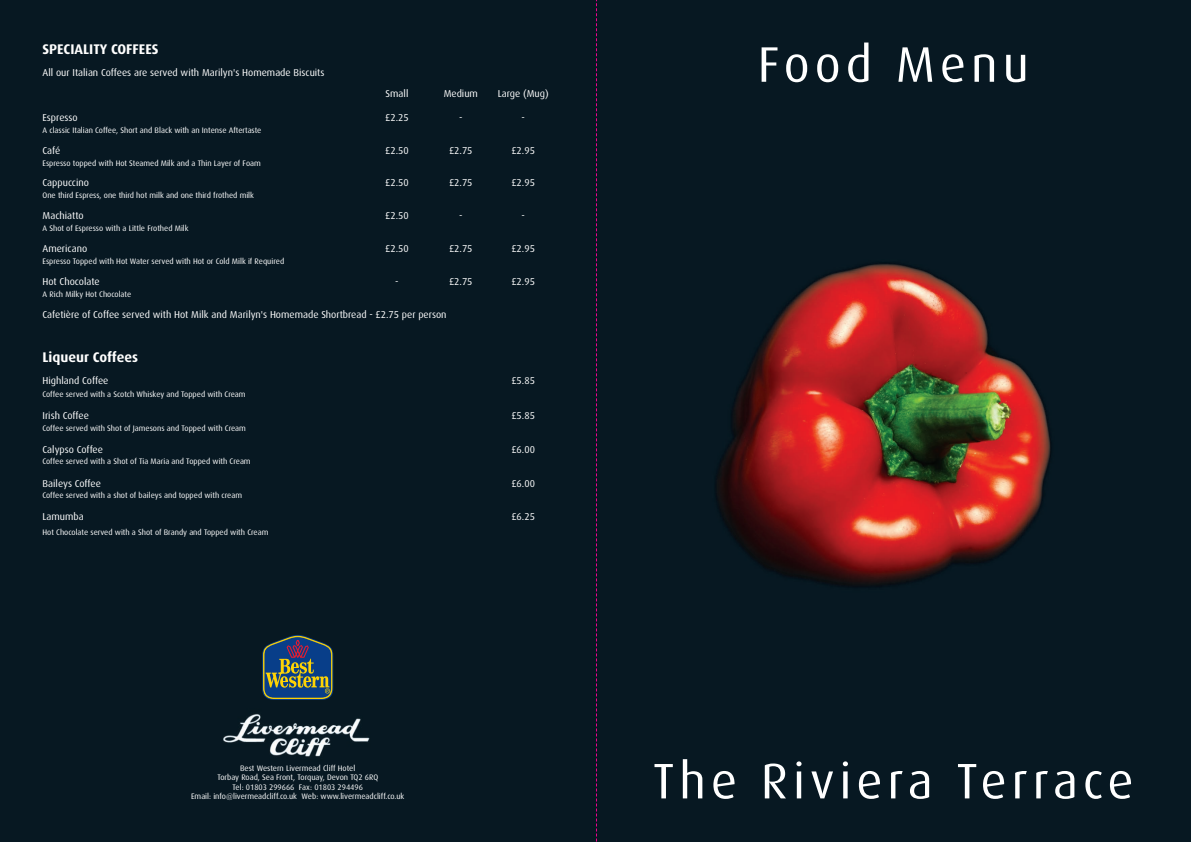
<style>
.page{position:relative;width:1191px;height:842px;background:#071822}
.page>*{position:absolute;margin:0;border:0;box-sizing:border-box;transform-origin:0 0}
.t1{font:50px "Dax";letter-spacing:.1em;color:#fff}
.t2{font:700 14px "Dax";color:#fff}
.t3{font:10px "Dax";color:#fff}
.t4{font:8px/9.6px "Dax";color:#fff;text-align:center}
</style>
<div class="page">
<svg style="left:596px;top:0;width:1px;height:842px"></svg>
<img style="left:716px;top:263px;width:335px;height:324px">
<img style="left:223px;top:714px;width:147px;height:43px">
<svg style="left:262px;top:635px;width:71px;height:65px;background:#415860"></svg>
<h2 class="t2" style="left:43px;top:43px;width:117px">SPECIALITY COFFEES</h2>
<p class="t3" style="left:43px;top:68px;width:283px">All our Italian Coffees are served with Marilyn's Homemade Biscuits</p>
<p class="t3" style="left:385px;top:89px;width:24px">Small</p>
<p class="t3" style="left:444px;top:89px;width:36px">Medium</p>
<p class="t3" style="left:498px;top:89px;width:52px">Large (Mug)</p>
<p class="t3" style="left:43px;top:113px;width:37px">Espresso</p>
<p class="t3" style="left:385px;top:113px;width:25px">£2.25</p>
<p class="t3" style="left:459px;top:113px;width:5px">-</p>
<p class="t3" style="left:521px;top:113px;width:5px">-</p>
<p class="t4" style="left:43px;top:126px;width:220px">A classic Italian Coffee, Short and Black with an Intense Aftertaste</p>
<p class="t3" style="left:43px;top:146px;width:19px">Café</p>
<p class="t3" style="left:385px;top:146px;width:25px">£2.50</p>
<p class="t3" style="left:449px;top:146px;width:25px">£2.75</p>
<p class="t3" style="left:511px;top:146px;width:25px">£2.95</p>
<p class="t4" style="left:43px;top:158px;width:220px">Espresso topped with Hot Steamed Milk and a Thin Layer of Foam</p>
<p class="t3" style="left:43px;top:179px;width:48px">Cappuccino</p>
<p class="t3" style="left:385px;top:179px;width:25px">£2.50</p>
<p class="t3" style="left:449px;top:179px;width:25px">£2.75</p>
<p class="t3" style="left:511px;top:179px;width:25px">£2.95</p>
<p class="t4" style="left:43px;top:191px;width:213px">One third Espress, one third hot milk and one third frothed milk</p>
<p class="t3" style="left:43px;top:211px;width:43px">Machiatto</p>
<p class="t3" style="left:385px;top:211px;width:25px">£2.50</p>
<p class="t3" style="left:459px;top:211px;width:5px">-</p>
<p class="t3" style="left:521px;top:211px;width:5px">-</p>
<p class="t4" style="left:43px;top:224px;width:148px">A Shot of Espresso with a Little Frothed Milk</p>
<p class="t3" style="left:43px;top:244px;width:46px">Americano</p>
<p class="t3" style="left:385px;top:244px;width:25px">£2.50</p>
<p class="t3" style="left:449px;top:244px;width:25px">£2.75</p>
<p class="t3" style="left:511px;top:244px;width:25px">£2.95</p>
<p class="t4" style="left:43px;top:257px;width:243px">Espresso Topped with Hot Water served with Hot or Cold Milk if Required</p>
<p class="t3" style="left:43px;top:277px;width:59px">Hot Chocolate</p>
<p class="t3" style="left:395px;top:277px;width:5px">-</p>
<p class="t3" style="left:449px;top:277px;width:25px">£2.75</p>
<p class="t3" style="left:511px;top:277px;width:25px">£2.95</p>
<p class="t4" style="left:43px;top:290px;width:90px">A Rich Milky Hot Chocolate</p>
<p class="t3" style="left:43px;top:310px;width:405px">Cafetière of Coffee served with Hot Milk and Marilyn's Homemade Shortbread - £2.75 per person</p>
<h2 class="t2" style="left:43px;top:351px;width:97px">Liqueur Coffees</h2>
<p class="t3" style="left:43px;top:376px;width:67px">Highland Coffee</p>
<p class="t3" style="left:511px;top:376px;width:25px">£5.85</p>
<p class="t4" style="left:43px;top:390px;width:204px">Coffee served with a Scotch Whiskey and Topped with Cream</p>
<p class="t3" style="left:43px;top:411px;width:48px">Irish Coffee</p>
<p class="t3" style="left:511px;top:411px;width:25px">£5.85</p>
<p class="t4" style="left:43px;top:423px;width:205px">Coffee served with Shot of Jamesons and Topped with Cream</p>
<p class="t3" style="left:43px;top:445px;width:62px">Calypso Coffee</p>
<p class="t3" style="left:511px;top:445px;width:25px">£6.00</p>
<p class="t4" style="left:43px;top:457px;width:210px">Coffee served with a Shot of Tia Maria and Topped with Cream</p>
<p class="t3" style="left:43px;top:479px;width:60px">Baileys Coffee</p>
<p class="t3" style="left:511px;top:479px;width:25px">£6.00</p>
<p class="t4" style="left:43px;top:491px;width:201px">Coffee served with a shot of baileys and topped with cream</p>
<p class="t3" style="left:43px;top:512px;width:43px">Lamumba</p>
<p class="t3" style="left:511px;top:512px;width:25px">£6.25</p>
<p class="t4" style="left:43px;top:528px;width:227px">Hot Chocolate served with a Shot of Brandy and Topped with Cream</p>
<p class="t4" style="left:191px;top:764px;width:215px">Best Western Livermead Cliff Hotel<br>Torbay Road, Sea Front, Torquay, Devon TQ2 6RQ<br>Tel: 01803 299666 Fax: 01803 294496<br>Email: info@livermeadcliff.co.uk Web: www.livermeadcliff.co.uk</p>
<h1 class="t1" style="left:757px;top:43px;width:272px">Food Menu</h1>
<h1 class="t1" style="left:653px;top:759px;width:482px">The Riviera Terrace</h1>
</div>
